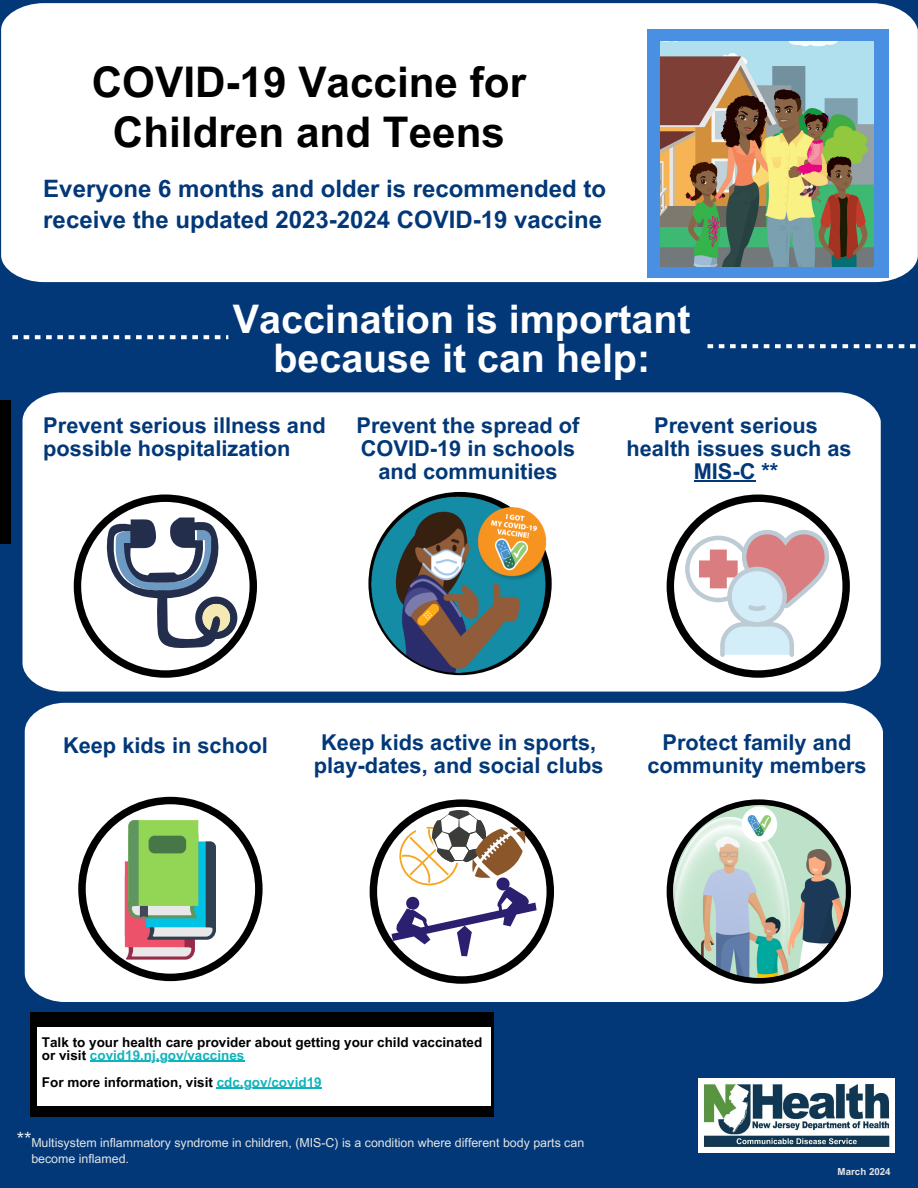
<style>
.page{position:relative;width:918px;height:1188px;background:#fff}
.page>*{position:absolute;margin:0;border:0;box-sizing:border-box;transform-origin:0 0}
.t1{font:700 42.25px/49.9px "Arial MT Pro";color:#000;text-align:center}
.t2{font:700 39.4px/39.4px "Arial MT Pro";color:#fff;text-align:center}
.t3{font:700 24px/30.4px "Arial MT Pro";color:#023878}
.t4{font:700 21.8px/23.2px "Arial MT Pro";color:#023878;text-align:center}
.t5{font:15.5px "Canva Sans";color:#fff}
.t6{font:700 13.5px/13.5px "Arial MT Pro";color:#000}
.t7{font:12.4px/15.8px "Arial MT Pro";color:#e5e5e5}
.t8{font:700 9.75px "Arial MT Pro";color:#e5e5e5}
.s1{color:#0fb4bb}
</style>
<div class="page">
<div style="left:1px;top:0;width:917px;height:1185px;background:#023878"></div>
<div style="left:25px;top:703px;width:858px;height:299px;background:#fff"></div>
<div style="left:1px;top:3px;width:917px;height:279px;background:#fff"></div>
<div style="left:30px;top:1012px;width:464px;height:105px;background:#000"></div>
<div style="left:37px;top:1027px;width:453px;height:79px;background:#fff"></div>
<svg style="left:12px;top:335px;width:216px;height:4px"></svg>
<svg style="left:708px;top:344px;width:208px;height:4px"></svg>
<div style="left:22px;top:392px;width:859px;height:300px;background:#fff"></div>
<svg style="left:368px;top:492px;width:184px;height:183px"></svg>
<img style="left:369px;top:493px;width:180px;height:179px">
<div style="left:0;top:400px;width:11px;height:144px;background:#000"></div>
<svg style="left:370px;top:799px;width:184px;height:185px;background:#c4c0c2"></svg>
<div style="left:647px;top:29px;width:242px;height:249px;background:#4a90e2"></div>
<svg style="left:667px;top:799px;width:184px;height:185px;background:#c1c1c1"></svg>
<img style="left:660px;top:42px;width:214px;height:225px">
<svg style="left:78px;top:797px;width:185px;height:184px;background:#b7c3b2"></svg>
<div style="left:149px;top:836px;width:37px;height:17px;background:#477747;border-radius:6px"></div>
<img style="left:674px;top:806px;width:172px;height:172px">
<svg style="left:74px;top:495px;width:183px;height:183px;background:#b2b6bc"></svg>
<svg style="left:667px;top:495px;width:183px;height:183px;background:#d0c8ca"></svg>
<div style="left:718px;top:454px;width:103px;height:37px;background:#fff"></div>
<img style="left:699px;top:1079px;width:195px;height:73px">
<hr style="left:90px;top:1061px;width:155px;height:1px;background:#0fb4bb">
<hr style="left:217px;top:1088px;width:105px;height:1px;background:#0fb4bb">
<hr style="left:694px;top:480px;width:61px;height:2px;background:#023878">
<p class="t1" style="left:92px;top:63px;width:436px">COVID-19 Vaccine for<br>Children and Teens</p>
<h1 class="t3" style="left:43px;top:177px;width:564px">Everyone 6 months and older is recommended to receive the updated 2023-2024 COVID-19 vaccine</h1>
<h2 class="t2" style="left:233px;top:305px;width:459px">Vaccination is important because it can help:</h2>
<p class="t4" style="left:357px;top:416px;width:224px">Prevent the spread of<br>COVID-19 in schools and communities</p>
<h2 class="t4" style="left:626px;top:416px;width:227px">Prevent serious health issues such as<br>MIS-C **</h2>
<h4 class="t4" style="left:43px;top:416px;width:284px;text-align:left">Prevent serious illness and possible hospitalization</h4>
<p class="t4" style="left:63px;top:736px;width:206px">Keep kids in school</p>
<h3 class="t4" style="left:314px;top:734px;width:291px">Keep kids active in sports, play-dates, and social clubs</h3>
<h3 class="t4" style="left:648px;top:734px;width:221px">Protect family and community members</h3>
<h2 class="t6" style="left:42px;top:1037px;width:442px">Talk to your health care provider about getting your child vaccinated or visit <span class="s1">covid19.nj.gov/vaccines</span></h2>
<p class="t6" style="left:42px;top:1077px;width:281px">For more information, visit <span class="s1">cdc.gov/covid19</span></p>
<p class="t5" style="left:17px;top:1127px;width:16px">**</p>
<h2 class="t7" style="left:31px;top:1136px;width:554px">Multisystem inflammatory syndrome in children, (MIS-C) is a condition where different body parts can become inflamed.</h2>
<h2 class="t8" style="left:838px;top:1168px;width:55px">March 2024</h2>
</div>
